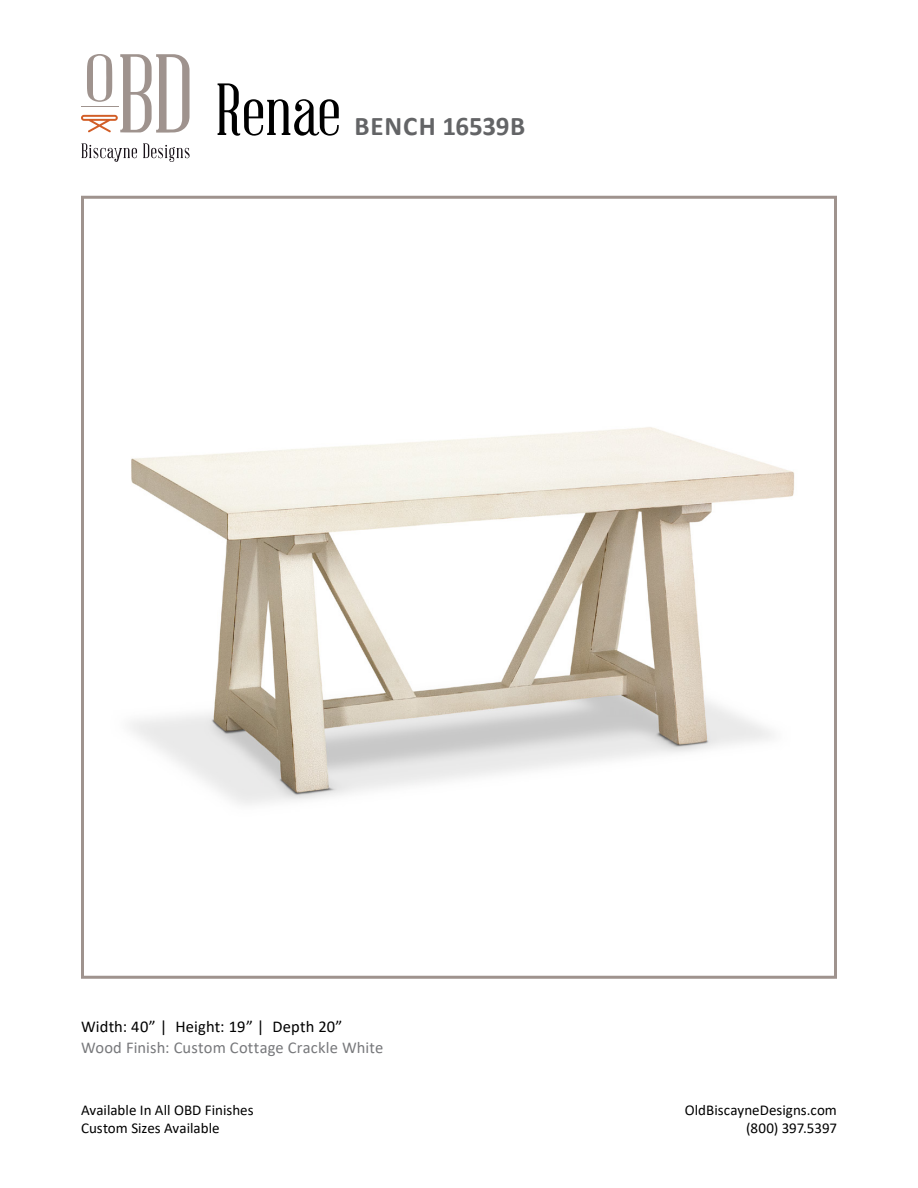
<style>
.page{position:relative;width:918px;height:1188px;background:#fff}
.page>*{position:absolute;margin:0;border:0;box-sizing:border-box;transform-origin:0 0}
.t1{font:72px "Abraham Lincoln";color:#000}
.t2{font:700 27px "Calibri";letter-spacing:.02em;color:#636466}
.t3{font:16.5px "Calibri";letter-spacing:.01em;color:#77787b}
.t4{font:16.5px "Calibri";letter-spacing:.01em;color:#000}
.t5{font:15px "Calibri";color:#000}
</style>
<div class="page">
<svg style="left:82px;top:143px;width:55px;height:19px"></svg>
<svg style="left:143px;top:143px;width:47px;height:19px"></svg>
<svg style="left:81px;top:54px;width:109px;height:79px"></svg>
<img style="left:130px;top:427px;width:664px;height:378px">
<div style="left:81px;top:196px;width:756px;height:783px;border:3px solid #9f938e"></div>
<p class="t1" style="left:216px;top:72px;width:126px">Renae</p>
<p class="t2" style="left:354px;top:107px;width:172px">BENCH 16539B</p>
<p class="t4" style="left:81px;top:1015px;width:263px">Width: 40” | Height: 19” | Depth 20”</p>
<p class="t3" style="left:81px;top:1036px;width:304px">Wood Finish: Custom Cottage Crackle White</p>
<p class="t5" style="left:81px;top:1100px;width:174px">Available In All OBD Finishes</p>
<p class="t5" style="left:685px;top:1100px;width:154px">OldBiscayneDesigns.com</p>
<p class="t5" style="left:81px;top:1118px;width:140px">Custom Sizes Available</p>
<p class="t5" style="left:746px;top:1118px;width:92px">(800) 397.5397</p>
</div>
